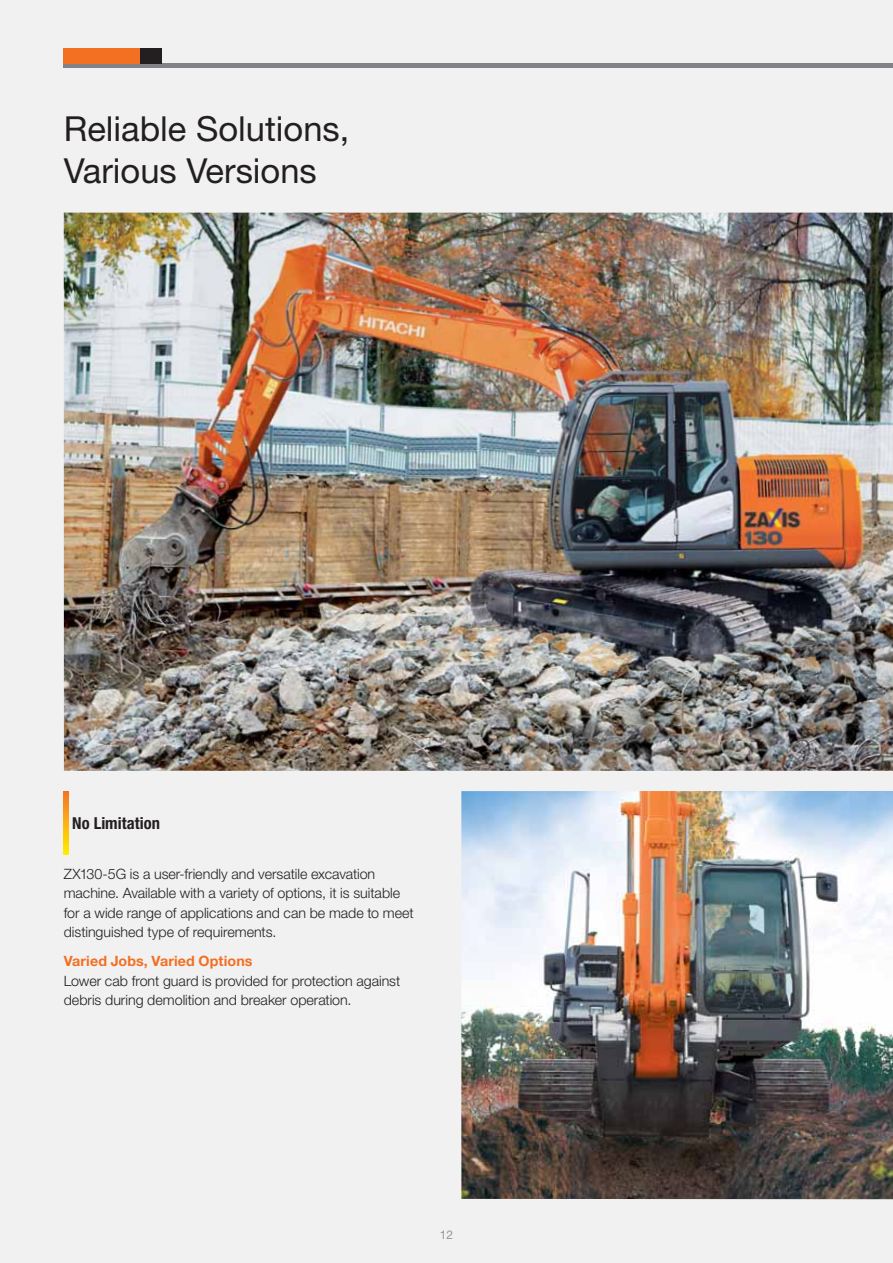
<style>
.page{position:relative;width:893px;height:1263px;background:#f1f1f2}
.page>*{position:absolute;margin:0;border:0;box-sizing:border-box;transform-origin:0 0}
.t1{font:34.5px/42px "Helvetica Neue";color:#231f20}
.t2{font:700 condensed 16.5px "Helvetica Neue";color:#231f20}
.t3{font:300 14.25px/19.5px "Helvetica Neue";color:#231f20}
.t4{font:700 14.25px "Helvetica Neue";letter-spacing:.005em;color:#f36f21}
.t5{font:12px "Helvetica Neue";color:#939598}
</style>
<div class="page">
<img style="left:64px;top:213px;width:829px;height:558px">
<hr style="left:64px;top:64px;width:829px;height:4px;background:#808285">
<div style="left:64px;top:48px;width:77px;height:16px;background:#f36f21"></div>
<div style="left:141px;top:48px;width:21px;height:16px;background:#231f20"></div>
<svg style="left:64px;top:791px;width:4px;height:64px"></svg>
<img style="left:461px;top:791px;width:432px;height:408px">
<h1 class="t1" style="left:64px;top:112px;width:287px">Reliable Solutions,<br>Various Versions</h1>
<p class="t2" style="left:72px;top:817px;width:89px">No Limitation</p>
<p class="t3" style="left:64px;top:865px;width:351px">ZX130-5G is a user-friendly and versatile excavation machine. Available with a variety of options, it is suitable for a wide range of applications and can be made to meet distinguished type of requirements.</p>
<p class="t4" style="left:64px;top:956px;width:190px">Varied Jobs, Varied Options</p>
<p class="t3" style="left:64px;top:973px;width:338px">Lower cab front guard is provided for protection against debris during demolition and breaker operation.</p>
<p class="t5" style="left:440px;top:1231px;width:15px">12</p>
</div>
